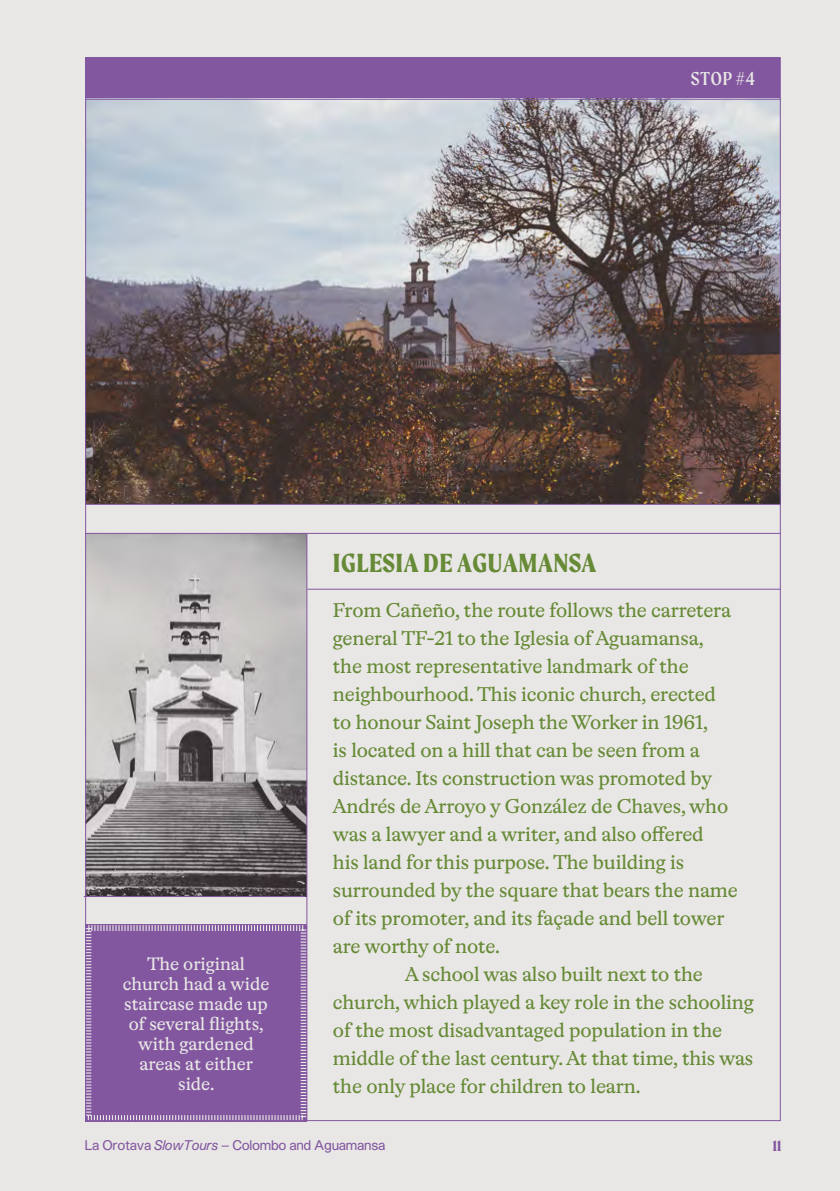
<style>
.page{position:relative;width:840px;height:1191px;background:#fff}
.page>*{position:absolute;margin:0;border:0;box-sizing:border-box;transform-origin:0 0}
.t1{font:700 28px "Moret";letter-spacing:.01em;color:#668a36}
.t2{font:20px "Romek";letter-spacing:-.005em;color:#668a36}
.t3{font:20px "Moret";color:#e9e7e5}
.t4{font:18px/20px "Romek";color:#e9e7e5;text-align:center}
.t5{font:700 16px "Moret";color:#8257a0}
.t6{font:13px "Haas Unica";letter-spacing:.03em;color:#8257a0}
.s1{font-style:italic}
</style>
<div class="page">
<div style="left:0;top:0;width:839px;height:1191px;background:#e9e7e5"></div>
<div style="left:85px;top:57px;width:694px;height:42px;background:#8257a0"></div>
<img style="left:87px;top:100px;width:691px;height:404px">
<img style="left:87px;top:534px;width:219px;height:362px">
<svg style="left:85px;top:925px;width:222px;height:197px;background:#855ca2"></svg>
<hr style="left:85px;top:99px;width:695px;height:1px;background:#8257a0">
<hr style="left:85px;top:504px;width:695px;height:1px;background:#8257a0">
<hr style="left:306px;top:534px;width:1px;height:587px;background:#8257a0">
<hr style="left:84px;top:896px;width:221px;height:1px;background:#8257a0">
<hr style="left:85px;top:924px;width:221px;height:1px;background:#8257a0">
<hr style="left:85px;top:533px;width:694px;height:1px;background:#8257a0">
<hr style="left:307px;top:588px;width:472px;height:1px;background:#8257a0">
<p class="t3" style="left:690px;top:67px;width:65px">STOP #4</p>
<p class="t4" style="left:123px;top:954px;width:148px">The original church had a wide staircase made up of several flights, with gardened areas at either side.</p>
<h1 class="t1" style="left:333px;top:547px;width:265px">IGLESIA DE AGUAMANSA</h1>
<p class="t2" style="left:333px;top:599px;width:399px">From Cañeño, the route follows the carretera</p>
<p class="t2" style="left:333px;top:627px;width:372px">general TF-21 to the Iglesia of Aguamansa,</p>
<p class="t2" style="left:333px;top:655px;width:357px">the most representative landmark of the</p>
<p class="t2" style="left:333px;top:683px;width:384px">neighbourhood. This iconic church, erected</p>
<p class="t2" style="left:333px;top:711px;width:376px">to honour Saint Joseph the Worker in 1961,</p>
<p class="t2" style="left:333px;top:739px;width:368px">is located on a hill that can be seen from a</p>
<p class="t2" style="left:333px;top:767px;width:380px">distance. Its construction was promoted by</p>
<p class="t2" style="left:333px;top:795px;width:396px">Andrés de Arroyo y González de Chaves, who</p>
<p class="t2" style="left:333px;top:823px;width:372px">was a lawyer and a writer, and also offered</p>
<p class="t2" style="left:333px;top:851px;width:352px">his land for this purpose. The building is</p>
<p class="t2" style="left:333px;top:879px;width:406px">surrounded by the square that bears the name</p>
<p class="t2" style="left:333px;top:907px;width:393px">of its promoter, and its façade and bell tower</p>
<p class="t2" style="left:333px;top:935px;width:168px">are worthy of note.</p>
<p class="t2" style="left:405px;top:963px;width:299px">A school was also built next to the</p>
<p class="t2" style="left:333px;top:991px;width:422px">church, which played a key role in the schooling</p>
<p class="t2" style="left:333px;top:1019px;width:390px">of the most disadvantaged population in the</p>
<p class="t2" style="left:333px;top:1047px;width:421px">middle of the last century. At that time, this was</p>
<p class="t2" style="left:333px;top:1075px;width:309px">the only place for children to learn.</p>
<p class="t6" style="left:85px;top:1137px;width:301px">La Orotava <span class="s1">SlowTours</span> — Colombo and Aguamansa</p>
<p class="t5" style="left:772px;top:1136px;width:10px">11</p>
</div>
